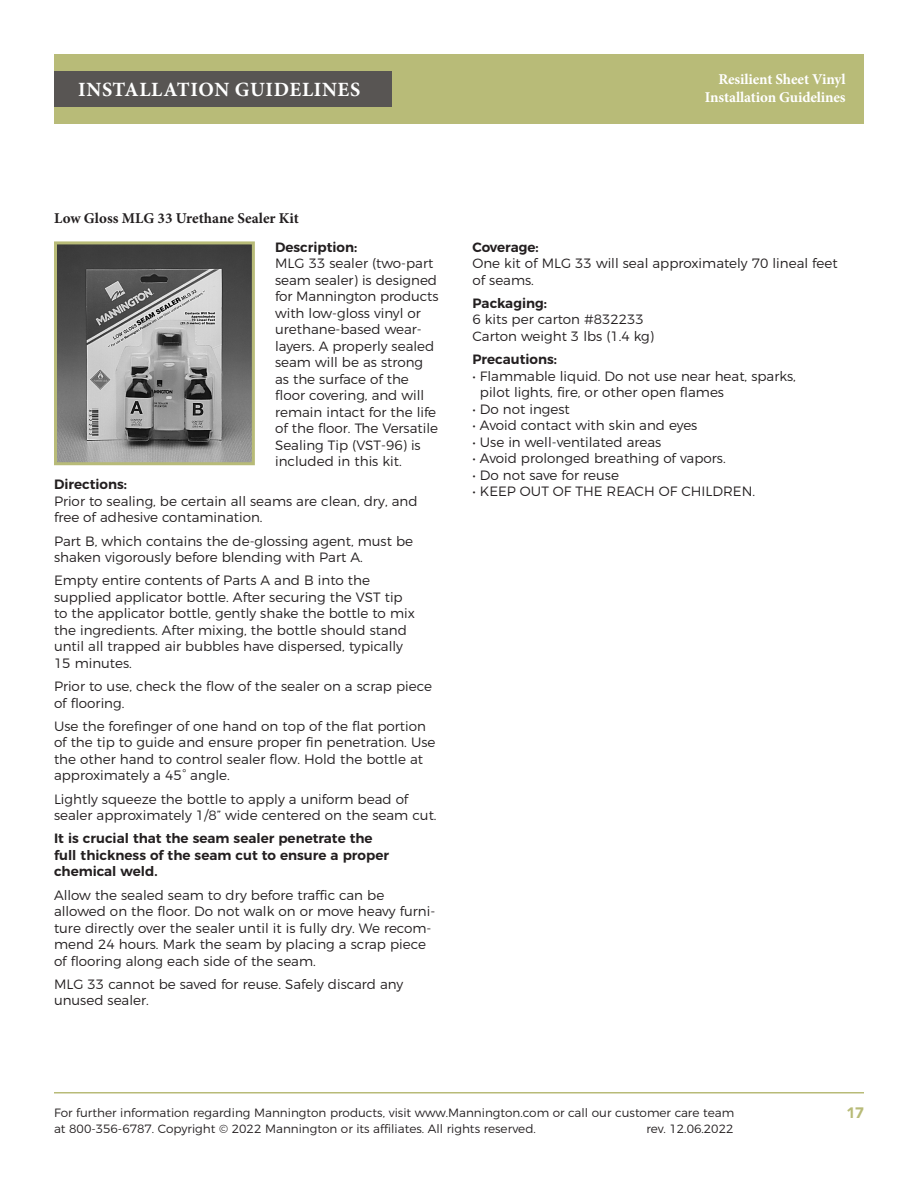
<style>
.page{position:relative;width:918px;height:1188px;background:#fff}
.page>*{position:absolute;margin:0;border:0;box-sizing:border-box;transform-origin:0 0}
.Notes{font:700 20.25px "Minion Pro";letter-spacing:.03em;color:#fff}
.Notes-2{font:700 15px "Minion Pro";letter-spacing:-.01em;color:#fff}
.Body{font:700 15px "Minion Pro";color:#231f20}
.Notes-3{font:900 15px "Avenir";color:#b8bb78}
.Body-2{font:300 13.5px/16.5px "Montserrat";color:#231f20}
.Body-3{font:600 13.5px/16.5px "Montserrat";color:#231f20}
.t1{font:300 12px/16.5px "Montserrat";color:#231f20}
</style>
<div class="page">
<hr style="left:54px;top:1092px;width:810px;height:2px;background:#b8bb78">
<div style="left:54px;top:54px;width:810px;height:69px;background:#b8bb78"></div>
<div style="left:54px;top:71px;width:338px;height:35px;background:#585553"></div>
<img style="left:58px;top:245px;width:193px;height:216px">
<div style="left:54px;top:241px;width:201px;height:224px;border:3px solid #b8bb78"></div>
<p class="Notes" style="left:78px;top:75px;width:284px">INSTALLATION GUIDELINES</p>
<p class="Notes-2" style="left:719px;top:68px;width:129px">Resilient Sheet Vinyl</p>
<p class="Notes-2" style="left:705px;top:86px;width:142px">Installation Guidelines</p>
<p class="Body" style="left:54px;top:207px;width:246px">Low Gloss MLG 33 Urethane Sealer Kit</p>
<p class="Body-3" style="left:275px;top:238px;width:84px">Description:</p>
<p class="Body-2" style="left:275px;top:254px;width:165px">MLG 33 sealer (two-part seam sealer) is designed for Mannington products with low-gloss vinyl or urethane-based wear&shy;layers. A properly sealed seam will be as strong as the surface of the floor covering, and will remain intact for the life of the floor. The Versatile<br>Sealing Tip (VST-96) is included in this kit.</p>
<p class="Body-3" style="left:54px;top:475px;width:75px">Directions:</p>
<p class="Body-2" style="left:54px;top:492px;width:365px">Prior to sealing, be certain all seams are clean, dry, and free of adhesive contamination.</p>
<p class="Body-2" style="left:54px;top:532px;width:361px">Part B, which contains the de-glossing agent, must be shaken vigorously before blending with Part A.</p>
<p class="Body-2" style="left:54px;top:571px;width:362px">Empty entire contents of Parts A and B into the supplied applicator bottle. After securing the VST tip to the applicator bottle, gently shake the bottle to mix the ingredients. After mixing, the bottle should stand until all trapped air bubbles have dispersed, typically 15 minutes.</p>
<p class="Body-2" style="left:54px;top:677px;width:379px">Prior to use, check the flow of the sealer on a scrap piece of flooring.</p>
<p class="Body-2" style="left:54px;top:717px;width:383px">Use the forefinger of one hand on top of the flat portion of the tip to guide and ensure proper fin penetration. Use the other hand to control sealer flow. Hold the bottle at approximately a 45° angle.</p>
<p class="Body-2" style="left:54px;top:790px;width:384px">Lightly squeeze the bottle to apply a uniform bead of sealer approximately 1/8” wide centered on the seam cut.</p>
<p class="Body-3" style="left:54px;top:829px;width:337px">It is crucial that the seam sealer penetrate the full thickness of the seam cut to ensure a proper chemical weld.</p>
<p class="Body-2" style="left:54px;top:886px;width:383px">Allow the sealed seam to dry before traffic can be allowed on the floor. Do not walk on or move heavy furni&shy;ture directly over the sealer until it is fully dry. We recom&shy;mend 24 hours. Mark the seam by placing a scrap piece of flooring along each side of the seam.</p>
<p class="Body-2" style="left:54px;top:975px;width:351px">MLG 33 cannot be saved for reuse. Safely discard any unused sealer.</p>
<p class="Body-3" style="left:472px;top:237px;width:68px">Coverage:</p>
<p class="Body-2" style="left:472px;top:254px;width:367px">One kit of MLG 33 will seal approximately 70 lineal feet of seams.</p>
<p class="Body-3" style="left:472px;top:294px;width:76px">Packaging:</p>
<p class="Body-2" style="left:472px;top:310px;width:183px">6 kits per carton #832233<br>Carton weight 3 lbs (1.4 kg)</p>
<p class="Body-3" style="left:472px;top:350px;width:86px">Precautions:</p>
<p class="Body-2" style="left:480px;top:366px;width:317px;text-indent:-7px">• Flammable liquid. Do not use near heat, sparks, pilot lights, fire, or other open flames</p>
<p class="Body-2" style="left:472px;top:399px;width:99px">• Do not ingest</p>
<p class="Body-2" style="left:472px;top:416px;width:226px">• Avoid contact with skin and eyes</p>
<p class="Body-2" style="left:472px;top:432px;width:190px">• Use in well-ventilated areas</p>
<p class="Body-2" style="left:472px;top:449px;width:255px">• Avoid prolonged breathing of vapors.</p>
<p class="Body-2" style="left:472px;top:465px;width:148px">• Do not save for reuse</p>
<p class="Body-2" style="left:472px;top:482px;width:284px">• KEEP OUT OF THE REACH OF CHILDREN.</p>
<p class="t1" style="left:54px;top:1103px;width:682px">For further information regarding Mannington products, visit www.Mannington.com or call our customer care team at 800-356-6787. Copyright © 2022 Mannington or its affiliates. All rights reserved.</p>
<p class="t1" style="left:646px;top:1120px;width:89px">rev. 12.06.2022</p>
<p class="Notes-3" style="left:846px;top:1103px;width:19px">17</p>
</div>
